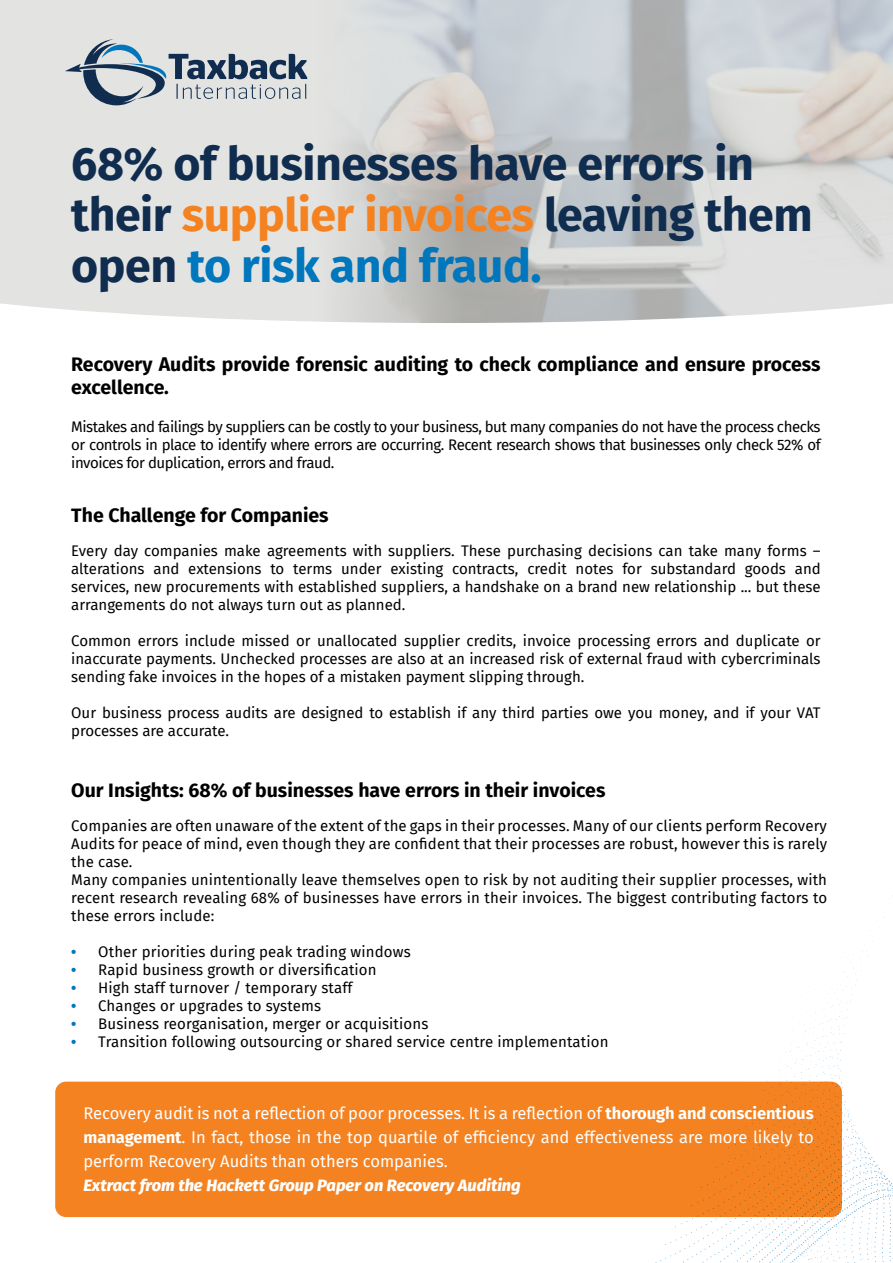
<style>
.page{position:relative;width:893px;height:1263px;background:#fff}
.page>*{position:absolute;margin:0;border:0;box-sizing:border-box;transform-origin:0 0}
.t1{font:700 46.5px/51px "Fira Sans";letter-spacing:-.01em;color:#102d4f}
.t2{font:700 19.5px/22.5px "Fira Sans";color:#000}
.t3{font:16.5px/24px "Fira Sans";color:#fff;text-align:justify}
.t4{font:italic 800 16.5px "Fira Sans";color:#fff}
.t5{font:15px/18px "Fira Sans";letter-spacing:.01em;color:#000;text-align:justify}
.s1{color:#f58220}
.s2{color:#0076bd}
.s3{font-weight:700;color:#0076bd}
.s4{font-weight:700}
</style>
<div class="page">
<svg style="left:532px;top:1081px;width:361px;height:182px"></svg>
<svg style="left:680px;top:893px;width:213px;height:324px"></svg>
<div style="left:0;top:0;width:317px;height:322px;background:#e3e4e2"></div>
<svg style="left:65px;top:39px;width:242px;height:66px;background:#aeb8bf"></svg>
<div style="left:55px;top:1082px;width:787px;height:135px;background:#f58220;border-radius:11px"></div>
<h1 class="t1" style="left:71px;top:135px;width:743px">68% of businesses have errors in their <span class="s1">supplier invoices</span> leaving them open <span class="s2">to risk and fraud.</span></h1>
<h2 class="t2" style="left:71px;top:352px;width:751px">Recovery Audits provide forensic auditing to check compliance and ensure process excellence.</h2>
<p class="t5" style="left:71px;top:418px;width:751px">Mistakes and failings by suppliers can be costly to your business, but many companies do not have the process checks or controls in place to identify where errors are occurring. Recent research shows that businesses only check 52% of invoices for duplication, errors and fraud.</p>
<h2 class="t2" style="left:71px;top:503px;width:259px">The Challenge for Companies</h2>
<p class="t5" style="left:71px;top:541px;width:751px">Every day companies make agreements with suppliers. These purchasing decisions can take many forms – alterations and extensions to terms under existing contracts, credit notes for substandard goods and services, new procurements with established suppliers, a handshake on a brand new relationship ... but these arrangements do not always turn out as planned.</p>
<p class="t5" style="left:71px;top:631px;width:751px">Common errors include missed or unallocated supplier credits, invoice processing errors and duplicate or inaccurate payments. Unchecked processes are also at an increased risk of external fraud with cybercriminals sending fake invoices in the hopes of a mistaken payment slipping through.</p>
<p class="t5" style="left:71px;top:703px;width:751px">Our business process audits are designed to establish if any third parties owe you money, and if your VAT processes are accurate.</p>
<h2 class="t2" style="left:71px;top:778px;width:536px">Our Insights: 68% of businesses have errors in their invoices</h2>
<p class="t5" style="left:71px;top:816px;width:757px;text-align:left">Companies are often unaware of the extent of the gaps in their processes. Many of our clients perform Recovery Audits for peace of mind, even though they are confident that their processes are robust, however this is rarely the case.<br>Many companies unintentionally leave themselves open to risk by not auditing their supplier processes, with recent research revealing 68% of businesses have errors in their invoices. The biggest contributing factors to these errors include:</p>
<p class="t5" style="left:71px;top:942px;width:341px"><span class="s3">•</span> Other priorities during peak trading windows</p>
<p class="t5" style="left:71px;top:960px;width:307px"><span class="s3">•</span> Rapid business growth or diversification</p>
<p class="t5" style="left:71px;top:978px;width:283px"><span class="s3">•</span> High staff turnover / temporary staff</p>
<p class="t5" style="left:71px;top:996px;width:251px"><span class="s3">•</span> Changes or upgrades to systems</p>
<p class="t5" style="left:71px;top:1014px;width:359px"><span class="s3">•</span> Business reorganisation, merger or acquisitions</p>
<p class="t5" style="left:71px;top:1032px;width:539px"><span class="s3">•</span> Transition following outsourcing or shared service centre implementation</p>
<p class="t3" style="left:83px;top:1100px;width:732px">Recovery audit is not a reflection of poor processes. It is a reflection of <span class="s4">thorough and conscientious management</span>. In fact, those in the top quartile of efficiency and effectiveness are more likely to perform Recovery Audits than others companies.</p>
<p class="t4" style="left:83px;top:1171px;width:439px">Extract from the Hackett Group Paper on Recovery Auditing</p>
</div>
